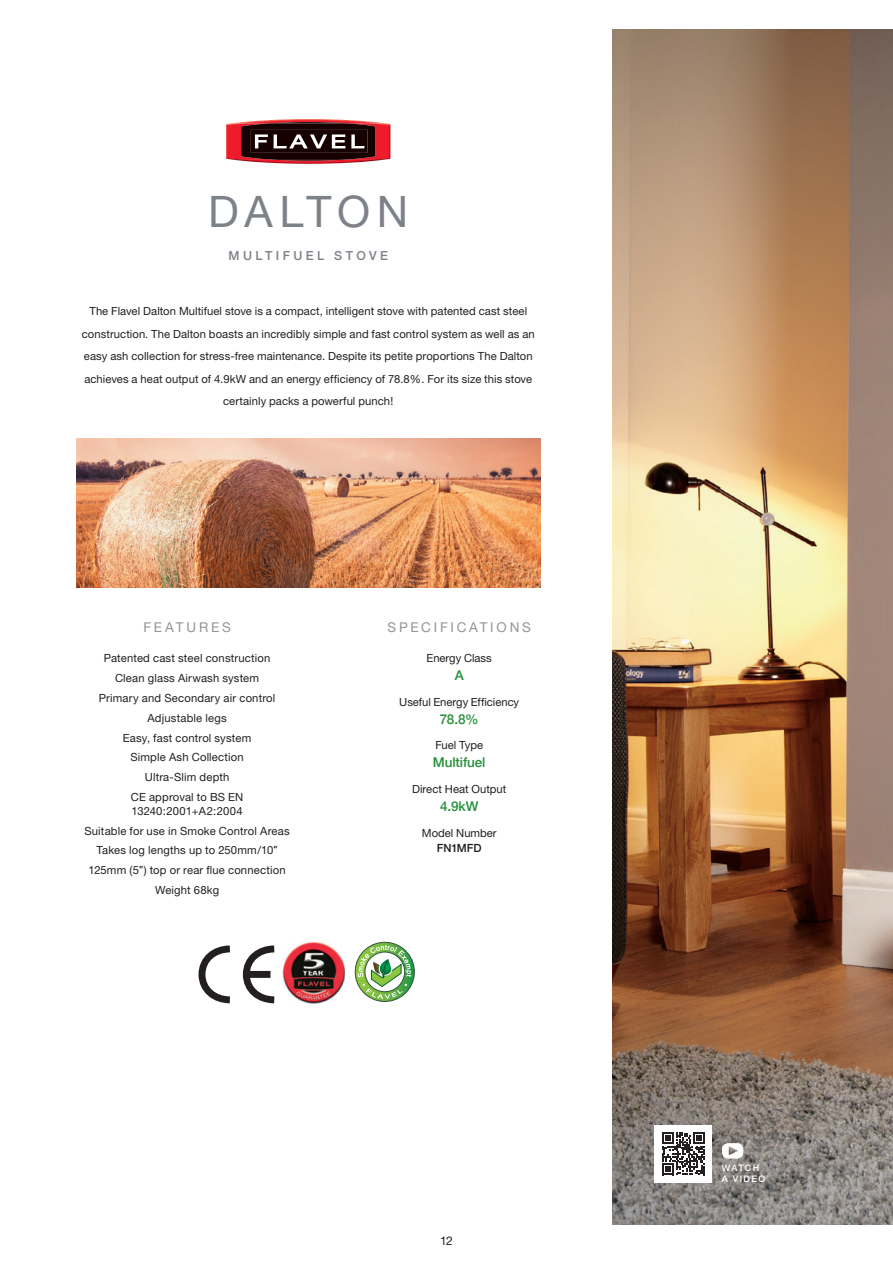
<style>
.page{position:relative;width:893px;height:1263px;background:#fff}
.page>*{position:absolute;margin:0;border:0;box-sizing:border-box;transform-origin:0 0}
.t1{font:43.5px "Helvetica Neue";letter-spacing:.13em;color:#7d8289}
.t2{font:13.5px "Helvetica Neue";letter-spacing:.205em;color:#939598}
.t3{font:500 13.5px "Helvetica Neue";letter-spacing:-.01em;color:#269039}
.t4{font:500 12.45px "Helvetica Neue";letter-spacing:.275em;color:#7d8289}
.t5{font:12px "Helvetica Neue";color:#231f20}
.t6{font:11.25px/20px "Helvetica Neue";letter-spacing:.01em;color:#231f20;text-align:center}
.t7{font:500 11.25px "Helvetica Neue";letter-spacing:-.015em;color:#231f20}
.t8{font:500 9px/10.5px "Helvetica Neue";letter-spacing:.15em;color:#fff}
.s1{font-family:"Museo Sans 700"}
</style>
<div class="page">
<img style="left:612px;top:30px;width:281px;height:1195px">
<img style="left:77px;top:438px;width:463px;height:150px">
<img style="left:235px;top:119px;width:147px;height:4px">
<img style="left:228px;top:159px;width:160px;height:5px">
<img style="left:226px;top:123px;width:164px;height:36px">
<img style="left:268px;top:122px;width:81px;height:1px">
<img style="left:265px;top:159px;width:87px;height:2px">
<img style="left:241px;top:123px;width:134px;height:36px">
<img style="left:251px;top:130px;width:116px;height:23px">
<svg style="left:354px;top:941px;width:61px;height:61px"></svg>
<img style="left:282px;top:941px;width:63px;height:62px">
<svg style="left:198px;top:945px;width:77px;height:59px"></svg>
<div style="left:246px;top:971px;width:24px;height:7px;background:#231f20"></div>
<svg style="left:722px;top:1143px;width:21px;height:15px"></svg>
<div style="left:655px;top:1125px;width:57px;height:57px;background:#fff"></div>
<svg style="left:662px;top:1132px;width:43px;height:43px"></svg>
<h1 class="t1" style="left:208px;top:185px;width:202px">DALTON</h1>
<p class="t4" style="left:229px;top:245px;width:161px">MULTIFUEL STOVE</p>
<p class="t6" style="left:82px;top:300px;width:454px;line-height:22.5px">The Flavel Dalton Multifuel stove is a compact, intelligent stove with patented cast steel construction. The Dalton boasts an incredibly simple and fast control system as well as an easy ash collection for stress-free maintenance. Despite its petite proportions The Dalton achieves a heat output of 4.9kW and an energy efficiency of 78.8%. For its size this stove certainly packs a powerful punch!</p>
<p class="t2" style="left:143px;top:619px;width:89px">FEATURES</p>
<p class="t6" style="left:99px;top:648px;width:178px">Patented cast steel construction<br>Clean glass Airwash system<br>Primary and Secondary air control<br>Adjustable legs<br>Easy, fast control system<br>Simple Ash Collection<br>Ultra-Slim depth<br>CE approval to BS EN</p>
<p class="t6" style="left:84px;top:800px;width:207px">13240:2001+A2:2004<br>Suitable for use in Smoke Control Areas<br>Takes log lengths up to 250mm/10<span class="s1">"<br></span>125mm (5<span class="s1">"</span>) top or rear flue connection<br>Weight 68kg</p>
<p class="t2" style="left:387px;top:619px;width:145px">SPECIFICATIONS</p>
<p class="t6" style="left:427px;top:648px;width:67px">Energy Class</p>
<p class="t3" style="left:455px;top:664px;width:11px">A</p>
<p class="t6" style="left:399px;top:691px;width:121px">Useful Energy Efficiency</p>
<p class="t3" style="left:440px;top:708px;width:40px">78.8%</p>
<p class="t6" style="left:435px;top:735px;width:49px">Fuel Type</p>
<p class="t3" style="left:433px;top:752px;width:54px">Multifuel</p>
<p class="t6" style="left:412px;top:779px;width:95px">Direct Heat Output</p>
<p class="t3" style="left:440px;top:795px;width:40px">4.9kW</p>
<p class="t6" style="left:422px;top:822px;width:76px">Model Number</p>
<p class="t7" style="left:437px;top:838px;width:46px">FN1MFD</p>
<p class="t5" style="left:440px;top:1233px;width:14px">12</p>
<p class="t8" style="left:722px;top:1162px;width:45px">WATCH<br>A VIDEO</p>
</div>
